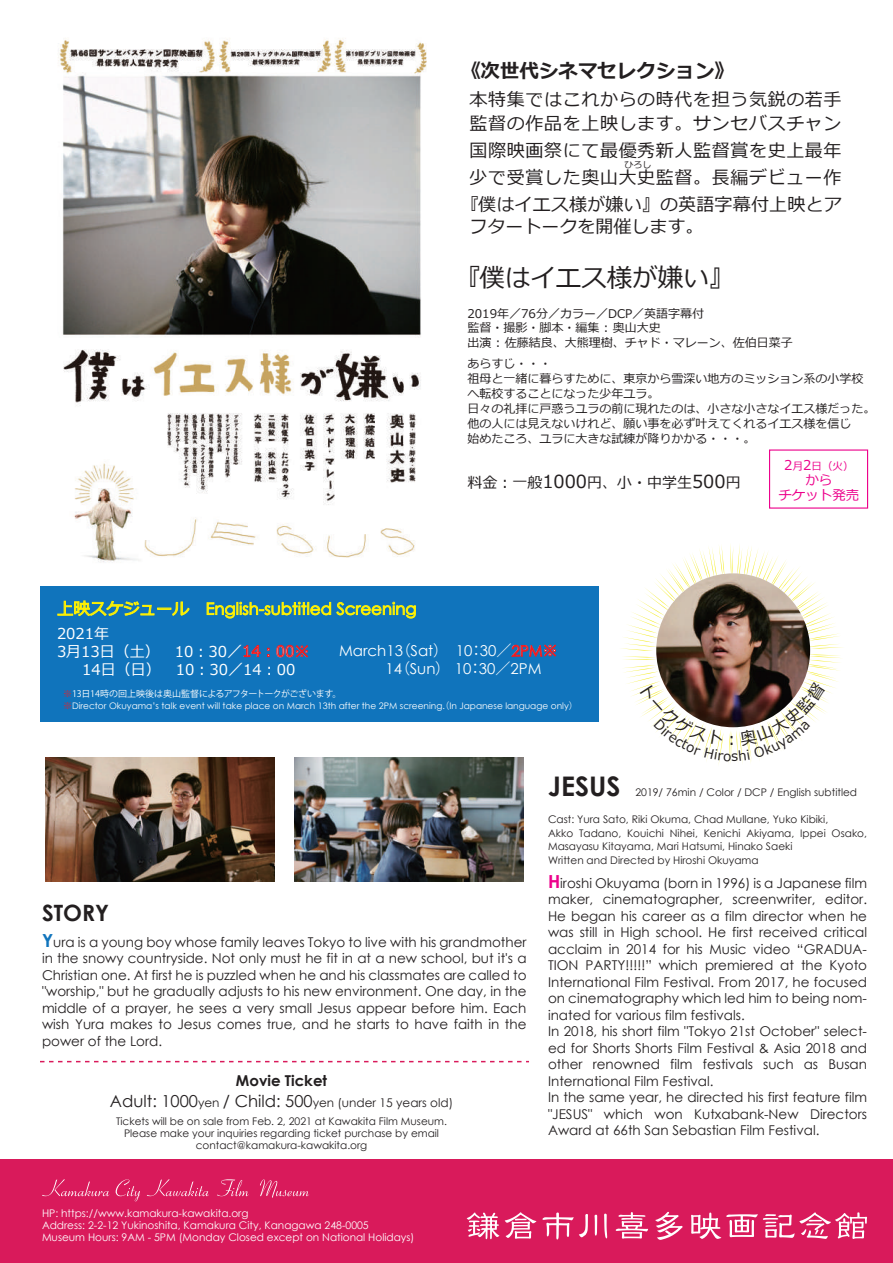
<style>
.page{position:relative;width:893px;height:1263px;background:#fff}
.page>*{position:absolute;margin:0;border:0;box-sizing:border-box;transform-origin:0 0}
.t1{font:700 27px "Century Gothic";color:#231f20}
.t2{font:25.5px "Meiryo";color:#231f20}
.t3{font:700 22.5px "Century Gothic";color:#231f20}
.t4{font:700 19.5px "Meiryo";color:#231f20}
.t5{font:18px/27px "Meiryo";letter-spacing:.035em;color:#231f20}
.t6{font:18px "Meiryo";color:#231f20}
.t7{font:16.5px "Century Gothic";color:#fff101}
.t8{font:16.5px "Meiryo";color:#231f20}
.t9{font:15px/18px "Meiryo";color:#fff}
.t10{font:15px/18px "Century Gothic";color:#fff}
.t11{font:15px "Meiryo";color:#231f20}
.t12{font:700 15px "Century Gothic";color:#231f20}
.t13{font:13.5px/16.5px "Century Gothic";color:#231f20;text-align:justify}
.t14{font:13.5px/15px "Meiryo";color:#ed028c;text-align:center}
.t15{font:12px/15px "Meiryo";color:#231f20}
.t16{font:12px "Century Gothic";color:#231f20}
.t17{font:10.5px/13.5px "Century Gothic";color:#231f20;text-align:center}
.t18{font:10.5px/12px "Century Gothic";color:#fff}
.t19{font:10.5px "Meiryo";color:#ed028c}
.t20{font:9px "Century Gothic";color:#fff}
.t21{font:9px "Koz Go Pr 6 N";letter-spacing:-.03em;color:#fff}
.t22{font:9px "Meiryo";color:#231f20}
.s1{font-size:18px}
.s2{font-size:13.5px}
.s3{font-family:"Meiryo"}
.s4{font-family:"Koz Go Pr 6 N"}
.s5{color:#ee1d23}
.s6{font-family:"Koz Go Pr 6 N";color:#ee1d23}
.s7{font-weight:700;font-size:18px;color:#1074bc}
.s8{font-size:16.5px}
.s9{font-weight:700;font-size:18px;color:#ed028c}
</style>
<div class="page">
<div style="left:0;top:1160px;width:893px;height:103px;background:#d91a5b"></div>
<svg style="left:42px;top:1179px;width:67px;height:17px"></svg>
<svg style="left:116px;top:1179px;width:24px;height:22px"></svg>
<svg style="left:147px;top:1179px;width:62px;height:17px"></svg>
<svg style="left:217px;top:1179px;width:32px;height:17px"></svg>
<svg style="left:260px;top:1179px;width:49px;height:19px"></svg>
<svg style="left:467px;top:1212px;width:32px;height:27px"></svg>
<svg style="left:505px;top:1212px;width:102px;height:27px"></svg>
<svg style="left:616px;top:1212px;width:32px;height:26px"></svg>
<svg style="left:655px;top:1212px;width:28px;height:28px"></svg>
<svg style="left:691px;top:1212px;width:176px;height:27px"></svg>
<img style="left:58px;top:38px;width:369px;height:524px">
<div style="left:40px;top:586px;width:558px;height:136px;background:#1074bc"></div>
<svg style="left:57px;top:600px;width:133px;height:16px"></svg>
<svg style="left:206px;top:601px;width:210px;height:18px"></svg>
<svg style="left:244px;top:645px;width:17px;height:12px"></svg>
<svg style="left:267px;top:648px;width:2px;height:9px"></svg>
<svg style="left:276px;top:645px;width:32px;height:12px"></svg>
<svg style="left:511px;top:645px;width:45px;height:12px"></svg>
<svg style="left:40px;top:1061px;width:489px;height:1px"></svg>
<div style="left:769px;top:449px;width:99px;height:60px;border:1px solid #ed028c"></div>
<img style="left:45px;top:758px;width:229px;height:123px">
<img style="left:294px;top:758px;width:230px;height:123px">
<svg style="left:621px;top:544px;width:222px;height:221px"></svg>
<h3 class="t4" style="left:462px;top:57px;width:274px">《次世代シネマセレクション》</h3>
<h3 class="t5" style="left:470px;top:89px;width:373px;line-height:24px">本特集ではこれからの時代を担う気鋭の若手監督の作品を上映します。サンセバスチャン</h3>
<h3 class="t5" style="left:461px;top:138px;width:382px;text-align:center">国際映画祭にて最優秀新人監督賞を史上最年少で受賞した奥山大史監督。長編デビュー作『僕はイエス様が嫌い』の英語字幕付上映とア</h3>
<h3 class="t6" style="left:470px;top:214px;width:235px">フタートークを開催します。</h3>
<p class="t22" style="left:624px;top:158px;width:28px">ひろし</p>
<h2 class="t2" style="left:455px;top:260px;width:281px">『僕はイエス様が嫌い』</h2>
<p class="t15" style="left:467px;top:307px;width:327px;line-height:14.4px">2019年／76分／カラー／DCP／英語字幕付<br>監督・撮影・脚本・編集 : 奥山大史<br>出演 : 佐藤結良、大熊理樹、チャド・マレーン、佐伯日菜子</p>
<p class="t15" style="left:467px;top:356px;width:410px">あらすじ・・・<br>祖母と一緒に暮らすために、東京から雪深い地方のミッション系の小学校へ転校することになった少年ユラ。<br>日々の礼拝に戸惑うユラの前に現れたのは、小さな小さなイエス様だった。他の人には見えないけれど、願い事を必ず叶えてくれるイエス様を信じ<br>始めたころ、ユラに大きな試練が降りかかる・・・。</p>
<p class="t11" style="left:467px;top:472px;width:275px">料金︓一般<span class="s1">1000</span>円、小・中学生<span class="s1">500</span>円</p>
<p class="t19" style="left:784px;top:458px;width:71px"><span class="s2">2</span>月<span class="s2">2</span>日（火）</p>
<p class="t14" style="left:778px;top:473px;width:82px">から<br>チケット発売</p>
<p class="t7" style="left:57px;top:597px;width:361px"><span class="s3">上映スケジュール　</span>English-subtitled Screening</p>
<p class="t9" style="left:57px;top:625px;width:254px">2021年　<br>3月13日（土）　10︓30／14︓00※　 14日（日）　10︓30／14︓00</p>
<p class="t10" style="left:386px;top:642px;width:173px;text-indent:-47px">March13<span class="s4">（</span>Sat<span class="s4">）　</span>10<span class="s4">：</span>30<span class="s4">／</span>2PM<span class="s4">※<br></span>14<span class="s4">（</span>Sun<span class="s4">）</span> 10<span class="s4">：</span>30<span class="s4">／</span>2PM</p>
<p class="t21" style="left:63px;top:688px;width:280px"><span class="s5">※</span>13日14時の回上映後は奥山監督によるアフタートークがございます。</p>
<p class="t20" style="left:63px;top:700px;width:516px"><span class="s6">※</span>Director Okuyama’s talk event will take place on March 13th after the 2PM screening.<span class="s4">（</span>In Japanese language only<span class="s4">）</span></p>
<p class="t8" style="left:724px;top:727px;width:18px">︓</p>
<h3 class="t3" style="left:42px;top:896px;width:69px">STORY</h3>
<p class="t13" style="left:42px;top:933px;width:486px"><span class="s7">Y</span>ura is a young boy whose family leaves Tokyo to live with his grandmother in the snowy countryside. Not only must he fit in at a new school, but it's a Christian one. At first he is puzzled when he and his classmates are called to "worship," but he gradually adjusts to his new environment. One day, in the middle of a prayer, he sees a very small Jesus appear before him. Each wish Yura makes to Jesus comes true, and he starts to have faith in the power of the Lord.</p>
<p class="t12" style="left:236px;top:1069px;width:93px">Movie Ticket</p>
<p class="t16" style="left:110px;top:1094px;width:345px"><span class="s8">Adult: 1000</span>yen <span class="s8">/ Child: 500</span>yen (under 15 years old)</p>
<p class="t17" style="left:116px;top:1115px;width:332px;line-height:12px">Tickets will be on sale from Feb. 2, 2021 at Kawakita Film Museum.<br>Please make your inquiries regarding ticket purchase by email contact@kamakura-kawakita.org</p>
<h1 class="t1" style="left:548px;top:766px;width:74px">JESUS</h1>
<p class="t17" style="left:635px;top:785px;width:223px">2019/ 76min / Color / DCP / English subtitled</p>
<p class="t17" style="left:548px;top:812px;width:321px;text-align:left">Cast: Yura Sato, Riki Okuma, Chad Mullane, Yuko Kibiki,<br>Akko Tadano, Kouichi Nihei, Kenichi Akiyama, Ippei Osako, Masayasu Kitayama, Mari Hatsumi, Hinako Saeki<br>Written and Directed by Hiroshi Okuyama</p>
<p class="t13" style="left:548px;top:874px;width:321px;text-align:left"><span class="s9">H</span>iroshi Okuyama (born in 1996) is a Japanese film maker, cinematographer, screenwriter, editor.<br>He began his career as a film director when he was still in High school. He first received critical acclaim in 2014 for his Music video “GRADUA-TION PARTY!!!!!” which premiered at the Kyoto International Film Festival. From 2017, he focused on cinematography which led him to being nom&shy;inated for various film festivals.<br>In 2018, his short film "Tokyo 21st October" select&shy;ed for Shorts Shorts Film Festival &amp; Asia 2018 and other renowned film festivals such as Busan International Film Festival.<br>In the same year, he directed his first feature film "JESUS" which won Kutxabank-New Directors Award at 66th San Sebastian Film Festival.</p>
<p class="t18" style="left:42px;top:1207px;width:374px">HP: https://www.kamakura-kawakita.org<br>Address: 2-2-12 Yukinoshita, Kamakura City, Kanagawa 248-0005<br>Museum Hours: 9AM - 5PM (Monday Closed except on National Holidays)</p>
</div>
